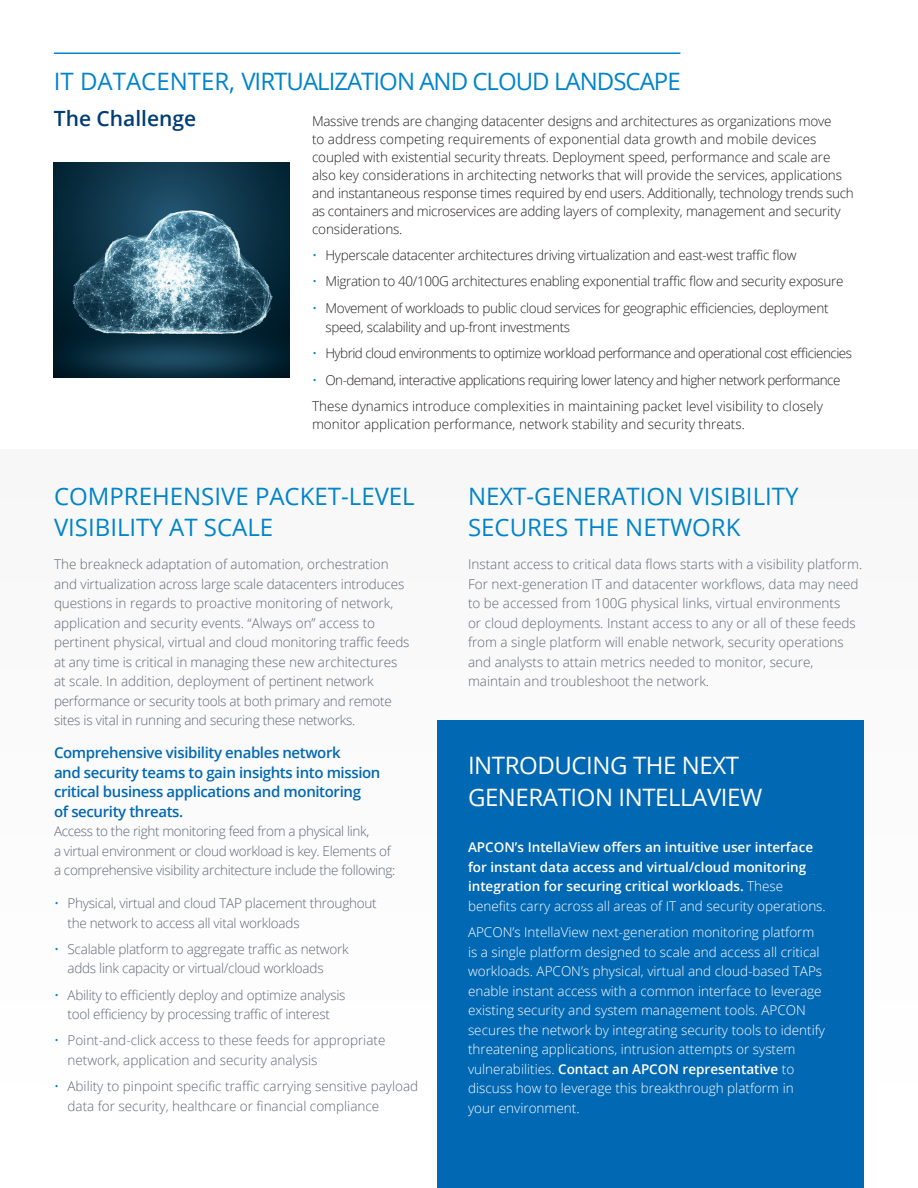
<style>
.page{position:relative;width:918px;height:1188px;background:#fff}
.page>*{position:absolute;margin:0;border:0;box-sizing:border-box;transform-origin:0 0}
.t1{font:24px/31.5px "Open Sans";color:#0084ca}
.t2{font:24px "Open Sans";letter-spacing:-.04em;color:#0084ca}
.t3{font:24px/31.5px "Open Sans";letter-spacing:-.02em;color:#fff}
.t4{font:600 21px "Open Sans";color:#003d74}
.t5{font:600 15px/19.5px "Open Sans";letter-spacing:-.025em;color:#0168b3}
.t6{font:300 13.5px/19.5px "Open Sans";color:#606772}
.t7{font:300 13.5px/18px "Open Sans";letter-spacing:-.025em;color:#231f20}
.t8{font:300 13.5px/19.5px "Open Sans";color:#fff}
.t9{font:300 13.5px/19.5px "Open Sans";letter-spacing:-.02em;color:#606772}
.t10{font:600 13.5px/19.5px "Open Sans";color:#fff}
.t11{font:300 13.5px/19.5px "Open Sans";letter-spacing:-.025em;color:#606772}
.t12{font:300 13.5px/18px "Open Sans";color:#231f20}
.s1{color:#0084ca}
.s2{font-weight:300}
.s3{font-weight:600}
</style>
<div class="page">
<div style="left:0;top:450px;width:918px;height:636px;background:#f7f7f8"></div>
<div style="left:437px;top:720px;width:427px;height:468px;background:#0168b3"></div>
<hr style="left:54px;top:52px;width:626px;height:2px;background:#0084ca">
<img style="left:54px;top:162px;width:236px;height:216px">
<p class="t2" style="left:54px;top:65px;width:628px">IT DATACENTER, VIRTUALIZATION AND CLOUD LANDSCAPE</p>
<p class="t4" style="left:54px;top:104px;width:144px">The Challenge</p>
<p class="t7" style="left:312px;top:112px;width:543px">Massive trends are changing datacenter designs and architectures as organizations move<br>to address competing requirements of exponential data growth and mobile devices coupled with existential security threats. Deployment speed, performance and scale are also key considerations in architecting networks that will provide the services, applications and instantaneous response times required by end users. Additionally, technology trends such as containers and microservices are adding layers of complexity, management and security considerations.</p>
<p class="t7" style="left:312px;top:246px;width:486px"><span class="s1">•</span> Hyperscale datacenter architectures driving virtualization and east-west traffic flow</p>
<p class="t7" style="left:312px;top:272px;width:533px"><span class="s1">•</span> Migration to 40/100G architectures enabling exponential traffic flow and security exposure</p>
<p class="t7" style="left:326px;top:298px;width:505px;line-height:19.5px;text-indent:-14px"><span class="s1">•</span> Movement of workloads to public cloud services for geographic efficiencies, deployment speed, scalability and up-front investments</p>
<p class="t7" style="left:312px;top:344px;width:542px"><span class="s1">•</span> Hybrid cloud environments to optimize workload performance and operational cost efficiencies</p>
<p class="t7" style="left:312px;top:370px;width:530px"><span class="s1">•</span> On-demand, interactive applications requiring lower latency and higher network performance</p>
<p class="t12" style="left:312px;top:397px;width:512px">These dynamics introduce complexities in maintaining packet level visibility to closely monitor application performance, network stability and security threats.</p>
<p class="t1" style="left:54px;top:480px;width:362px">COMPREHENSIVE PACKET-LEVEL<br>VISIBILITY AT SCALE</p>
<p class="t6" style="left:54px;top:554px;width:357px">The breakneck adaptation of automation, orchestration and virtualization across large scale datacenters introduces questions in regards to proactive monitoring of network, application and security events. “Always on” access to pertinent physical, virtual and cloud monitoring traffic feeds at any time is critical in managing these new architectures at scale. In addition, deployment of pertinent network performance or security tools at both primary and remote sites is vital in running and securing these networks.</p>
<p class="t5" style="left:54px;top:743px;width:328px">Comprehensive visibility enables network<br>and security teams to gain insights into mission critical business applications and monitoring<br>of security threats.</p>
<p class="t11" style="left:54px;top:821px;width:343px">Access to the right monitoring feed from a physical link,<br>a virtual environment or cloud workload is key. Elements of a comprehensive visibility architecture include the following:</p>
<p class="t9" style="left:68px;top:893px;width:311px;text-indent:-14px"><span class="s1">•</span> Physical, virtual and cloud TAP placement throughout the network to access all vital workloads</p>
<p class="t9" style="left:68px;top:939px;width:283px;text-indent:-14px"><span class="s1">•</span> Scalable platform to aggregate traffic as network adds link capacity or virtual/cloud workloads</p>
<p class="t9" style="left:54px;top:985px;width:293px;text-align:center"><span class="s1">•</span> Ability to efficiently deploy and optimize analysis tool efficiency by processing traffic of interest</p>
<p class="t6" style="left:68px;top:1030px;width:319px;text-indent:-14px"><span class="s1">•</span> Point-and-click access to these feeds for appropriate network, application and security analysis</p>
<p class="t6" style="left:68px;top:1076px;width:352px;text-indent:-14px"><span class="s1">•</span> Ability to pinpoint specific traffic carrying sensitive payload data for security, healthcare or financial compliance</p>
<p class="t1" style="left:468px;top:480px;width:332px">NEXT-GENERATION VISIBILITY<br>SECURES THE NETWORK</p>
<p class="t6" style="left:468px;top:554px;width:396px">Instant access to critical data flows starts with a visibility platform.<br>For next-generation IT and datacenter workflows, data may need to be accessed from 100G physical links, virtual environments<br>or cloud deployments. Instant access to any or all of these feeds from a single platform will enable network, security operations and analysts to attain metrics needed to monitor, secure, maintain and troubleshoot the network.</p>
<p class="t3" style="left:468px;top:749px;width:296px">INTRODUCING THE NEXT<br>GENERATION INTELLAVIEW</p>
<p class="t10" style="left:468px;top:837px;width:359px">APCON’s IntellaView offers an intuitive user interface for instant data access and virtual/cloud monitoring integration for securing critical workloads. <span class="s2">These benefits carry across all areas of IT and security operations.</span></p>
<p class="t8" style="left:468px;top:922px;width:359px">APCON’s IntellaView next-generation monitoring platform is a single platform designed to scale and access all critical workloads. APCON’s physical, virtual and cloud-based TAPs enable instant access with a common interface to leverage existing security and system management tools. APCON secures the network by integrating security tools to identify threatening applications, intrusion attempts or system vulnerabilities. <span class="s3">Contact an APCON representative</span> to discuss how to leverage this breakthrough platform in<br>your environment.</p>
</div>
